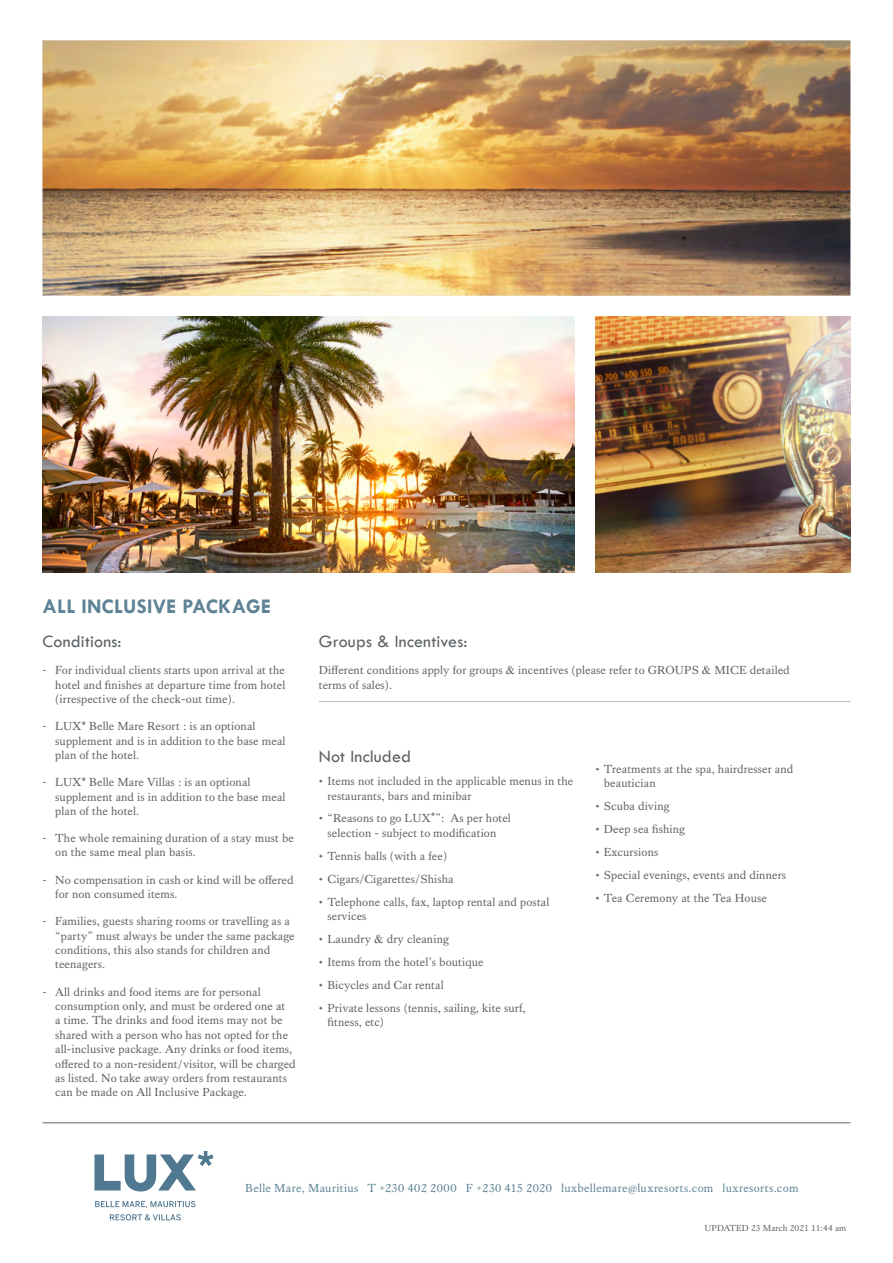
<style>
.page{position:relative;width:893px;height:1263px;background:#fff}
.page>*{position:absolute;margin:0;border:0;box-sizing:border-box;transform-origin:0 0}
.t1{font:700 21px "Tw Cen";letter-spacing:.01em;color:#5e8395}
.t2{font:18px "Tw Cen";letter-spacing:.01em;color:#5e6367}
.t3{font:12px/14.4px "Kings Caslon";letter-spacing:.01em;color:#5e6367}
.t4{font:12px "Kings Caslon";letter-spacing:.025em;color:#5e8395}
.t5{font:9px "Kings Caslon";letter-spacing:.01em;color:#5e6367}
.s1{font-family:"Trebuchet MS"}
.s2{font-family:"Arial"}
.s3{font-family:"Times New Roman"}
</style>
<div class="page">
<hr style="left:319px;top:701px;width:531px;height:1px;background:#bcbec0">
<hr style="left:43px;top:1122px;width:807px;height:1px;background:#5e6367">
<svg style="left:94px;top:1151px;width:120px;height:40px"></svg>
<svg style="left:95px;top:1201px;width:101px;height:7px"></svg>
<svg style="left:110px;top:1214px;width:71px;height:6px"></svg>
<img style="left:43px;top:40px;width:807px;height:256px">
<img style="left:43px;top:317px;width:531px;height:255px">
<img style="left:595px;top:317px;width:255px;height:255px">
<h1 class="t1" style="left:43px;top:593px;width:230px">ALL INCLUSIVE PACKAGE</h1>
<h2 class="t2" style="left:43px;top:630px;width:81px">Conditions:</h2>
<p class="t3" style="left:55px;top:663px;width:232px;text-align:justify;text-indent:-13px"><span class="s1">-</span> For individual clients starts upon arrival at the hotel and finishes at departure time from hotel (irrespective of the check-out time).</p>
<p class="t3" style="left:55px;top:719px;width:232px;text-indent:-13px"><span class="s1">-</span> LUX<span class="s2">*</span> Belle Mare Resort : is an optional supplement and is in addition to the base meal plan of the hotel.</p>
<p class="t3" style="left:55px;top:775px;width:232px;text-indent:-13px"><span class="s1">-</span> LUX<span class="s2">*</span> Belle Mare Villas : is an optional supplement and is in addition to the base meal plan of the hotel.</p>
<p class="t3" style="left:55px;top:831px;width:240px;text-indent:-13px"><span class="s1">-</span> The whole remaining duration of a stay must be on the same meal plan basis.</p>
<p class="t3" style="left:55px;top:872px;width:240px;text-indent:-13px"><span class="s1">-</span> No compensation in cash or kind will be offered for non consumed items.</p>
<p class="t3" style="left:55px;top:914px;width:241px;text-indent:-13px"><span class="s1">-</span> Families, guests sharing rooms or travelling as a “party” must always be under the same package conditions, this also stands for children and teenagers.</p>
<p class="t3" style="left:55px;top:984px;width:242px;text-indent:-13px"><span class="s1">-</span> All drinks and food items are for personal consumption only, and must be ordered one at<br>a time. The drinks and food items may not be shared with a person who has not opted for the all-inclusive package. Any drinks or food items, offered to a non-resident/visitor, will be charged as listed. No take away orders from restaurants can be made on All Inclusive Package.</p>
<h2 class="t2" style="left:319px;top:630px;width:150px">Groups &amp; Incentives:</h2>
<p class="t3" style="left:319px;top:663px;width:472px">Different conditions apply for groups <span class="s3">&amp;</span> incentives (please refer to GROUPS <span class="s3">&amp;</span> MICE detailed terms of sales).</p>
<h2 class="t2" style="left:319px;top:746px;width:94px">Not Included</h2>
<p class="t3" style="left:327px;top:774px;width:247px;text-indent:-9px">• Items not included in the applicable menus in the restaurants, bars and minibar</p>
<p class="t3" style="left:319px;top:811px;width:194px;text-align:center">• “Reasons to go LUX<span class="s2">*</span>”: As per hotel selection - subject to modification</p>
<p class="t3" style="left:319px;top:848px;width:130px">• Tennis balls (with a fee)</p>
<p class="t3" style="left:319px;top:871px;width:136px">• Cigars/Cigarettes/Shisha</p>
<p class="t3" style="left:327px;top:894px;width:223px;text-indent:-9px">• Telephone calls, fax, laptop rental and postal services</p>
<p class="t3" style="left:319px;top:932px;width:131px">• Laundry <span class="s3">&amp;</span> dry cleaning</p>
<p class="t3" style="left:319px;top:954px;width:166px">• Items from the hotel’s boutique</p>
<p class="t3" style="left:319px;top:977px;width:126px">• Bicycles and Car rental</p>
<p class="t3" style="left:327px;top:1000px;width:200px;text-indent:-9px">• Private lessons (tennis, sailing, kite surf, fitness, etc)</p>
<p class="t3" style="left:604px;top:762px;width:191px;text-indent:-9px">• Treatments at the spa, hairdresser and beautician</p>
<p class="t3" style="left:595px;top:799px;width:76px">• Scuba diving</p>
<p class="t3" style="left:595px;top:822px;width:91px">• Deep sea fishing</p>
<p class="t3" style="left:595px;top:845px;width:65px">• Excursions</p>
<p class="t3" style="left:595px;top:868px;width:192px">• Special evenings, events and dinners</p>
<p class="t3" style="left:595px;top:891px;width:173px">• Tea Ceremony at the Tea House</p>
<p class="t4" style="left:245px;top:1180px;width:555px">Belle Mare, Mauritius T +230 402 2000 F +230 415 2020 luxbellemare@luxresorts.com luxresorts.com</p>
<p class="t5" style="left:704px;top:1223px;width:143px">UPDATED 23 March 2021 11:44 am</p>
</div>
